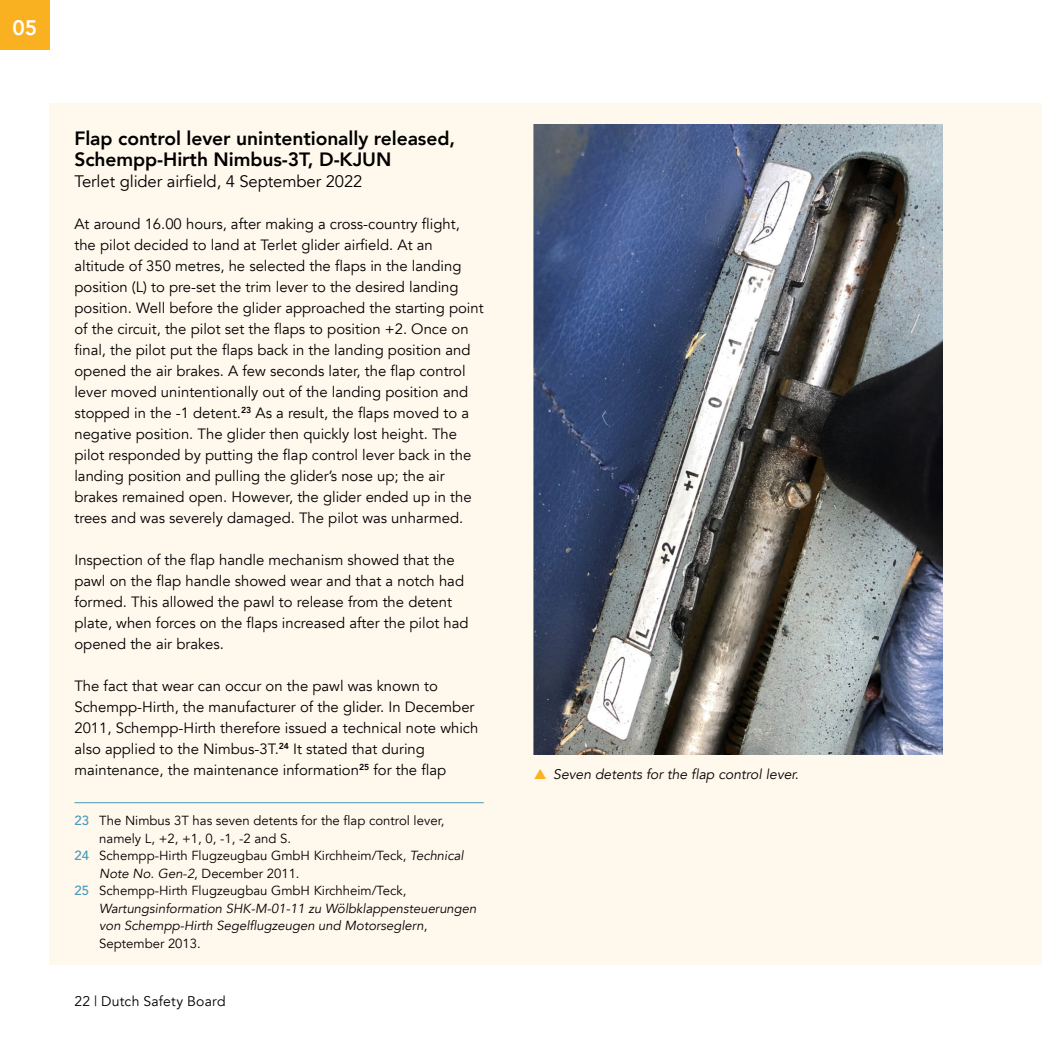
<style>
.page{position:relative;width:1042px;height:1042px;background:#fff}
.page>*{position:absolute;margin:0;border:0;box-sizing:border-box;transform-origin:0 0}
.Hoofdstuk_cijfer_kle{font:800 21px "Avenir";color:#fff}
.H3_-_Artikelkop{font:800 19.25px/21px "Avenir";letter-spacing:-.005em;color:#000}
.H3_-_Artikelkop_onde{font:16.62px "Avenir";letter-spacing:-.005em;color:#000}
.P_-_plattetekst{font:14.88px/21px "Avenir";color:#000}
.t1{font:italic 14px "Avenir";color:#000}
.t2{font:14px "Avenir";letter-spacing:.015em;color:#000}
.Voetnoot{font:italic 13.12px/17.5px "Avenir";color:#000}
.Voetnoot-2{font:13.12px/17.5px "Avenir";color:#000}
.s1{font-family:"Avenir LT Std";font-weight:500;color:#499abb}
.s2{font-style:italic}
.s3{font-family:"Avenir LT Std";font-weight:500;font-style:normal;color:#499abb}
.s4{font-style:normal}
</style>
<div class="page">
<div style="left:50px;top:103px;width:992px;height:861px;background:#fff8ed"></div>
<hr style="left:74px;top:802px;width:410px;height:1px;background:#499abb">
<img style="left:533px;top:124px;width:410px;height:630px">
<div style="left:0;top:0;width:50px;height:50px;background:#f9b122"></div>
<p class="Hoofdstuk_cijfer_kle" style="left:12px;top:12px;width:26px">05</p>
<p class="H3_-_Artikelkop" style="left:74px;top:128px;width:382px">Flap control lever unintentionally released,<br>Schempp-Hirth Nimbus-3T, D-KJUN</p>
<p class="H3_-_Artikelkop_onde" style="left:74px;top:171px;width:290px">Terlet glider airfield, 4 September 2022</p>
<p class="P_-_plattetekst" style="left:74px;top:214px;width:411px">At around 16.00 hours, after making a cross-country flight, the pilot decided to land at Terlet glider airfield. At an altitude of 350 metres, he selected the flaps in the landing position (L) to pre-set the trim lever to the desired landing position. Well before the glider approached the starting point of the circuit, the pilot set the flaps to position +2. Once on final, the pilot put the flaps back in the landing position and opened the air brakes. A few seconds later, the flap control lever moved unintentionally out of the landing position and stopped in the -1 detent.<sup>23</sup> As a result, the flaps moved to a negative position. The glider then quickly lost height. The pilot responded by putting the flap control lever back in the landing position and pulling the glider’s nose up; the air brakes remained open. However, the glider ended up in the trees and was severely damaged. The pilot was unharmed.</p>
<p class="P_-_plattetekst" style="left:74px;top:550px;width:396px">Inspection of the flap handle mechanism showed that the pawl on the flap handle showed wear and that a notch had formed. This allowed the pawl to release from the detent plate, when forces on the flaps increased after the pilot had opened the air brakes.</p>
<p class="P_-_plattetekst" style="left:74px;top:676px;width:405px">The fact that wear can occur on the pawl was known to Schempp-Hirth, the manufacturer of the glider. In December 2011, Schempp-Hirth therefore issued a technical note which also applied to the Nimbus-3T.<sup>24</sup> It stated that during maintenance, the maintenance information<sup>25</sup> for the flap</p>
<p class="Voetnoot-2" style="left:99px;top:812px;width:347px;text-indent:-25px"><span class="s1">23</span> The Nimbus 3T has seven detents for the flap control lever, namely L, +2, +1, 0, -1, -2 and S.</p>
<p class="Voetnoot-2" style="left:99px;top:847px;width:366px;text-indent:-25px"><span class="s1">24</span> Schempp-Hirth Flugzeugbau GmbH Kirchheim/Teck, <span class="s2">Technical<br>Note No. Gen-2</span>, December 2011.</p>
<p class="Voetnoot" style="left:99px;top:882px;width:379px;text-indent:-25px"><span class="s3">25</span> <span class="s4">Schempp-Hirth Flugzeugbau GmbH Kirchheim/Teck, </span>Wartungsinformation SHK-M-01-11 zu Wölbklappensteuerungen von Schempp-Hirth Segelflugzeugen und Motorseglern<span class="s4">, September 2013.</span></p>
<p class="t2" style="left:74px;top:993px;width:153px">22 | Dutch Safety Board</p>
<p class="t1" style="left:553px;top:765px;width:247px">Seven detents for the flap control lever.</p>
</div>
